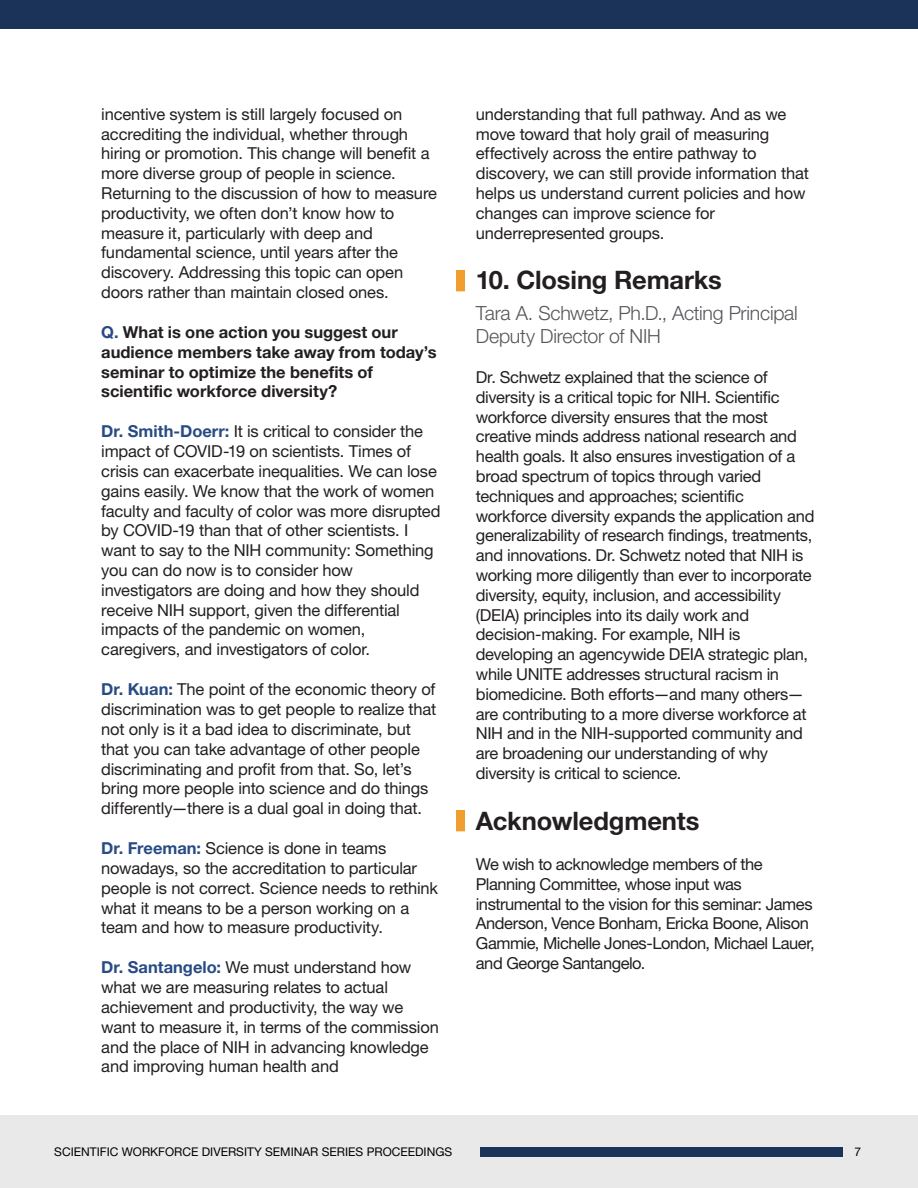
<style>
.page{position:relative;width:918px;height:1188px;background:#fff}
.page>*{position:absolute;margin:0;border:0;box-sizing:border-box;transform-origin:0 0}
.t1{font:700 25.5px "Helvetica Neue LT Pro";letter-spacing:-.005em;color:#231f20}
.t2{font:300 19.5px/23.4px "Helvetica Neue LT Pro";letter-spacing:-.015em;color:#55565a}
.t3{font:16.5px/19.8px "Helvetica Neue LT Pro";letter-spacing:-.015em;color:#231f20}
.t4{font:700 16.5px/19.8px "Helvetica Neue LT Pro";color:#231f20}
.t5{font:12px "Helvetica Neue LT Pro";color:#000}
.s1{color:#284b83}
.s2{font-weight:700;color:#284b83}
</style>
<div class="page">
<div style="left:0;top:0;width:918px;height:29px;background:#1c3359"></div>
<div style="left:0;top:1115px;width:918px;height:73px;background:#eae9e9"></div>
<div style="left:481px;top:1148px;width:362px;height:9px;background:#1c3359"></div>
<div style="left:456px;top:270px;width:9px;height:21px;background:#f09e2e"></div>
<div style="left:456px;top:810px;width:9px;height:21px;background:#f09e2e"></div>
<p class="t3" style="left:101px;top:104px;width:337px">incentive system is still largely focused on accrediting the individual, whether through hiring or promotion. This change will benefit a more diverse group of people in science.<br>Returning to the discussion of how to measure productivity, we often don’t know how to measure it, particularly with deep and fundamental science, until years after the discovery. Addressing this topic can open doors rather than maintain closed ones.</p>
<p class="t4" style="left:101px;top:322px;width:337px"><span class="s1">Q.</span> What is one action you suggest our audience members take away from today’s seminar to optimize the benefits of scientific workforce diversity?</p>
<p class="t3" style="left:101px;top:421px;width:341px"><span class="s2">Dr. Smith-Doerr:</span> It is critical to consider the impact of COVID-19 on scientists. Times of crisis can exacerbate inequalities. We can lose gains easily. We know that the work of women faculty and faculty of color was more disrupted by COVID-19 than that of other scientists. I want to say to the NIH community: Something you can do now is to consider how investigators are doing and how they should receive NIH support, given the differential impacts of the pandemic on women, caregivers, and investigators of color.</p>
<p class="t3" style="left:101px;top:679px;width:337px"><span class="s2">Dr. Kuan:</span> The point of the economic theory of discrimination was to get people to realize that not only is it a bad idea to discriminate, but that you can take advantage of other people discriminating and profit from that. So, let’s bring more people into science and do things differently—there is a dual goal in doing that.</p>
<p class="t3" style="left:101px;top:838px;width:338px"><span class="s2">Dr. Freeman:</span> Science is done in teams nowadays, so the accreditation to particular people is not correct. Science needs to rethink what it means to be a person working on a team and how to measure productivity.</p>
<p class="t3" style="left:101px;top:957px;width:339px"><span class="s2">Dr. Santangelo:</span> We must understand how what we are measuring relates to actual achievement and productivity, the way we want to measure it, in terms of the commission and the place of NIH in advancing knowledge and improving human health and</p>
<p class="t3" style="left:476px;top:104px;width:335px">understanding that full pathway. And as we move toward that holy grail of measuring effectively across the entire pathway to discovery, we can still provide information that helps us understand current policies and how changes can improve science for underrepresented groups.</p>
<h2 class="t1" style="left:476px;top:265px;width:247px">10. Closing Remarks</h2>
<p class="t2" style="left:476px;top:301px;width:323px">Tara A. Schwetz, Ph.D., Acting Principal<br>Deputy Director of NIH</p>
<p class="t3" style="left:476px;top:367px;width:340px">Dr. Schwetz explained that the science of diversity is a critical topic for NIH. Scientific workforce diversity ensures that the most creative minds address national research and health goals. It also ensures investigation of a broad spectrum of topics through varied techniques and approaches; scientific workforce diversity expands the application and generalizability of research findings, treatments, and innovations. Dr. Schwetz noted that NIH is working more diligently than ever to incorporate diversity, equity, inclusion, and accessibility (DEIA) principles into its daily work and decision-making. For example, NIH is developing an agencywide DEIA strategic plan, while UNITE addresses structural racism in biomedicine. Both efforts—and many others— are contributing to a more diverse workforce at NIH and in the NIH-supported community and are broadening our understanding of why diversity is critical to science.</p>
<h2 class="t1" style="left:476px;top:805px;width:225px">Acknowledgments</h2>
<p class="t3" style="left:476px;top:854px;width:340px">We wish to acknowledge members of the Planning Committee, whose input was instrumental to the vision for this seminar: James Anderson, Vence Bonham, Ericka Boone, Alison Gammie, Michelle Jones-London, Michael Lauer, and George Santangelo.</p>
<p class="t5" style="left:54px;top:1145px;width:399px">SCIENTIFIC WORKFORCE DIVERSITY SEMINAR SERIES PROCEEDINGS</p>
<p class="t5" style="left:855px;top:1145px;width:8px">7</p>
</div>
